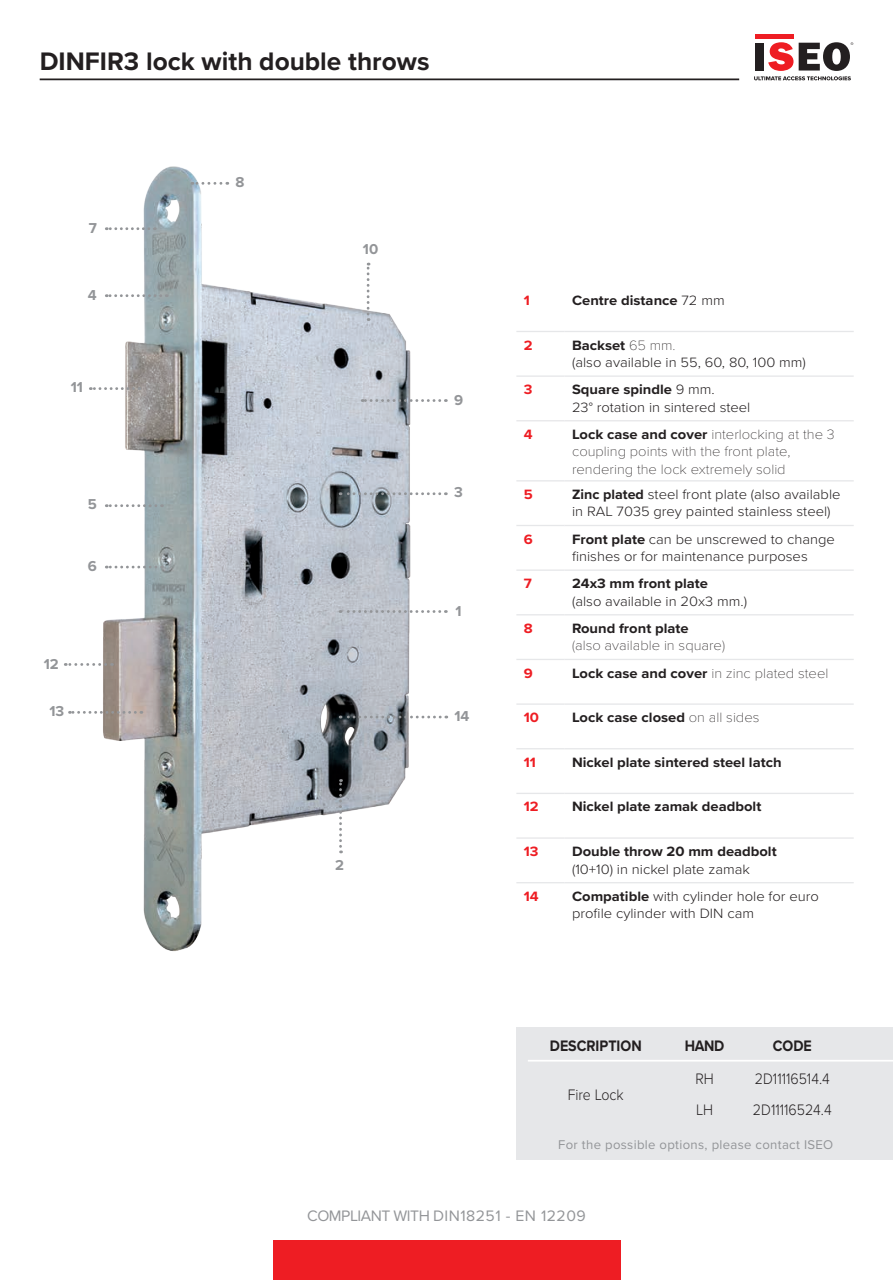
<style>
.page{position:relative;width:893px;height:1280px;background:#fff}
.page>*{position:absolute;margin:0;border:0;box-sizing:border-box;transform-origin:0 0}
.t1{font:700 26.25px "Proxima Nova";color:#231f20}
.t2{font:300 15.75px "Proxima Nova";color:#231f20;scale:.9 1}
.t3{font:15.75px "Proxima Nova";letter-spacing:.03em;color:#939598}
.t4{font:700 15.75px "Proxima Nova";color:#231f20;scale:.9 1}
.t5{font:700 14.88px "Proxima Nova";color:#939598}
.t6{font:300 14px/17.5px "Proxima Nova";color:#231f20;scale:1.06 1}
.t7{font:100 14px/17.5px "Proxima Nova T";color:#231f20;scale:1.06 1}
.t8{font:700 14px "Proxima Nova";color:#231f20;scale:1.06 1}
.t9{font:700 14px "Proxima Nova";color:#ee1d23;scale:1.06 1}
.t10{font:13.12px "Proxima Nova";letter-spacing:.025em;color:#939598}
.s1{font-weight:300}
.s2{font-weight:700}
.s3{font-family:"Proxima Nova T";font-weight:100}
.s4{font-family:"Proxima Nova";font-weight:700}
</style>
<div class="page">
<div style="left:273px;top:1240px;width:347px;height:40px;background:#ee1d23"></div>
<div style="left:516px;top:1028px;width:377px;height:132px;background:#e6e7e9"></div>
<img style="left:64px;top:166px;width:384px;height:785px">
<svg style="left:106px;top:227px;width:49px;height:3px"></svg>
<svg style="left:192px;top:182px;width:29px;height:3px"></svg>
<svg style="left:106px;top:294px;width:61px;height:3px"></svg>
<svg style="left:90px;top:387px;width:50px;height:3px"></svg>
<svg style="left:106px;top:504px;width:56px;height:3px"></svg>
<svg style="left:106px;top:566px;width:56px;height:2px"></svg>
<svg style="left:65px;top:663px;width:47px;height:3px"></svg>
<svg style="left:70px;top:711px;width:65px;height:3px"></svg>
<svg style="left:340px;top:716px;width:100px;height:2px"></svg>
<svg style="left:339px;top:779px;width:3px;height:74px"></svg>
<svg style="left:367px;top:263px;width:2px;height:58px"></svg>
<svg style="left:340px;top:610px;width:106px;height:3px"></svg>
<svg style="left:340px;top:492px;width:106px;height:3px"></svg>
<svg style="left:362px;top:399px;width:84px;height:3px"></svg>
<hr style="left:528px;top:1060px;width:365px;height:1px;background:#fff">
<hr style="left:40px;top:78px;width:699px;height:2px;background:#231f20">
<hr style="left:755px;top:35px;width:39px;height:4px;background:#ee1d23">
<svg style="left:754px;top:42px;width:99px;height:38px"></svg>
<hr style="left:516px;top:331px;width:49px;height:1px;background:#e6e7e9">
<hr style="left:565px;top:331px;width:289px;height:1px;background:#e6e7e9">
<hr style="left:516px;top:375px;width:49px;height:2px;background:#e6e7e9">
<hr style="left:565px;top:375px;width:289px;height:2px;background:#e6e7e9">
<hr style="left:516px;top:420px;width:49px;height:1px;background:#e6e7e9">
<hr style="left:565px;top:420px;width:289px;height:1px;background:#e6e7e9">
<hr style="left:516px;top:480px;width:49px;height:1px;background:#e6e7e9">
<hr style="left:565px;top:480px;width:289px;height:1px;background:#e6e7e9">
<hr style="left:516px;top:525px;width:49px;height:1px;background:#e6e7e9">
<hr style="left:565px;top:525px;width:289px;height:1px;background:#e6e7e9">
<hr style="left:516px;top:569px;width:49px;height:2px;background:#e6e7e9">
<hr style="left:565px;top:569px;width:289px;height:2px;background:#e6e7e9">
<hr style="left:516px;top:614px;width:49px;height:1px;background:#e6e7e9">
<hr style="left:565px;top:614px;width:289px;height:1px;background:#e6e7e9">
<hr style="left:516px;top:659px;width:49px;height:1px;background:#e6e7e9">
<hr style="left:565px;top:659px;width:289px;height:1px;background:#e6e7e9">
<hr style="left:516px;top:703px;width:49px;height:2px;background:#e6e7e9">
<hr style="left:565px;top:703px;width:289px;height:2px;background:#e6e7e9">
<hr style="left:516px;top:748px;width:49px;height:1px;background:#e6e7e9">
<hr style="left:565px;top:748px;width:289px;height:1px;background:#e6e7e9">
<hr style="left:516px;top:793px;width:49px;height:1px;background:#e6e7e9">
<hr style="left:565px;top:793px;width:289px;height:1px;background:#e6e7e9">
<hr style="left:516px;top:837px;width:49px;height:2px;background:#e6e7e9">
<hr style="left:565px;top:837px;width:289px;height:2px;background:#e6e7e9">
<hr style="left:516px;top:882px;width:49px;height:1px;background:#e6e7e9">
<hr style="left:565px;top:882px;width:289px;height:1px;background:#e6e7e9">
<h1 class="t1" style="left:40px;top:42px;width:391px">DINFIR3 lock with double throws</h1>
<p class="t5" style="left:89px;top:217px;width:10px">7</p>
<p class="t5" style="left:88px;top:284px;width:10px">4</p>
<p class="t5" style="left:71px;top:376px;width:14px">11</p>
<p class="t5" style="left:88px;top:493px;width:11px">5</p>
<p class="t5" style="left:88px;top:555px;width:11px">6</p>
<p class="t5" style="left:235px;top:171px;width:11px">8</p>
<p class="t5" style="left:363px;top:238px;width:17px">10</p>
<p class="t5" style="left:454px;top:389px;width:11px">9</p>
<p class="t5" style="left:454px;top:481px;width:10px">3</p>
<p class="t5" style="left:455px;top:599px;width:8px">1</p>
<p class="t5" style="left:44px;top:652px;width:17px">12</p>
<p class="t5" style="left:49px;top:700px;width:16px">13</p>
<p class="t5" style="left:454px;top:705px;width:17px">14</p>
<p class="t5" style="left:335px;top:854px;width:10px">2</p>
<p class="t9" style="left:524px;top:290px;width:7px">1</p>
<p class="t8" style="left:572px;top:290px;width:145px">Centre distance <span class="s1">72 mm</span></p>
<p class="t9" style="left:524px;top:334px;width:10px">2</p>
<p class="t6" style="left:572px;top:335px;width:222px"><span class="s2">Backset</span> <span class="s3">65 mm.<br></span>(also available in 55, 60, 80, 100 mm)</p>
<p class="t9" style="left:524px;top:379px;width:10px">3</p>
<p class="t6" style="left:572px;top:380px;width:170px"><span class="s2">Square spindle</span> 9 mm.<br>23° rotation in sintered steel</p>
<p class="t9" style="left:524px;top:424px;width:10px">4</p>
<p class="t7" style="left:572px;top:424px;width:249px"><span class="s4">Lock case and cover</span> interlocking at the 3 coupling points with the front plate, rendering the lock extremely solid</p>
<p class="t9" style="left:524px;top:484px;width:10px">5</p>
<p class="t6" style="left:572px;top:485px;width:255px"><span class="s2">Zinc plated</span> steel front plate (also available in RAL 7035 grey painted stainless steel)</p>
<p class="t9" style="left:524px;top:528px;width:10px">6</p>
<p class="t6" style="left:572px;top:529px;width:249px"><span class="s2">Front plate</span> can be unscrewed to change finishes or for maintenance purposes</p>
<p class="t9" style="left:524px;top:573px;width:9px">7</p>
<p class="t8" style="left:572px;top:573px;width:130px">24x3 mm front plate</p>
<p class="t6" style="left:572px;top:591px;width:167px">(also available in 20x3 mm.)</p>
<p class="t9" style="left:524px;top:618px;width:10px">8</p>
<p class="t8" style="left:572px;top:618px;width:112px">Round front plate</p>
<p class="t7" style="left:572px;top:636px;width:146px">(also available in square)</p>
<p class="t9" style="left:524px;top:662px;width:10px">9</p>
<p class="t7" style="left:572px;top:663px;width:243px"><span class="s4">Lock case and cover</span> in zinc plated steel</p>
<p class="t9" style="left:524px;top:707px;width:16px">10</p>
<p class="t8" style="left:572px;top:707px;width:178px">Lock case closed <span class="s3">on all sides</span></p>
<p class="t9" style="left:524px;top:752px;width:13px">11</p>
<p class="t8" style="left:572px;top:752px;width:199px">Nickel plate sintered steel latch</p>
<p class="t9" style="left:524px;top:796px;width:16px">12</p>
<p class="t8" style="left:572px;top:796px;width:180px">Nickel plate zamak deadbolt</p>
<p class="t9" style="left:524px;top:841px;width:15px">13</p>
<p class="t8" style="left:572px;top:841px;width:195px">Double throw 20 mm deadbolt</p>
<p class="t6" style="left:572px;top:859px;width:169px">(10+10) in nickel plate zamak</p>
<p class="t9" style="left:524px;top:886px;width:16px">14</p>
<p class="t6" style="left:572px;top:886px;width:234px"><span class="s2">Compatible</span> with cylinder hole for euro profile cylinder with DIN cam</p>
<p class="t4" style="left:550px;top:1034px;width:104px">DESCRIPTION</p>
<p class="t4" style="left:685px;top:1034px;width:45px">HAND</p>
<p class="t4" style="left:773px;top:1034px;width:45px">CODE</p>
<p class="t2" style="left:568px;top:1083px;width:64px">Fire Lock</p>
<p class="t2" style="left:695px;top:1067px;width:22px">RH</p>
<p class="t2" style="left:755px;top:1067px;width:85px">2D11116514.4</p>
<p class="t2" style="left:696px;top:1098px;width:21px">LH</p>
<p class="t2" style="left:753px;top:1098px;width:89px">2D11116524.4</p>
<p class="t10" style="left:558px;top:1134px;width:277px">For the possible options, please contact ISEO</p>
<p class="t3" style="left:307px;top:1203px;width:280px">COMPLIANT WITH DIN18251 - EN 12209</p>
</div>
